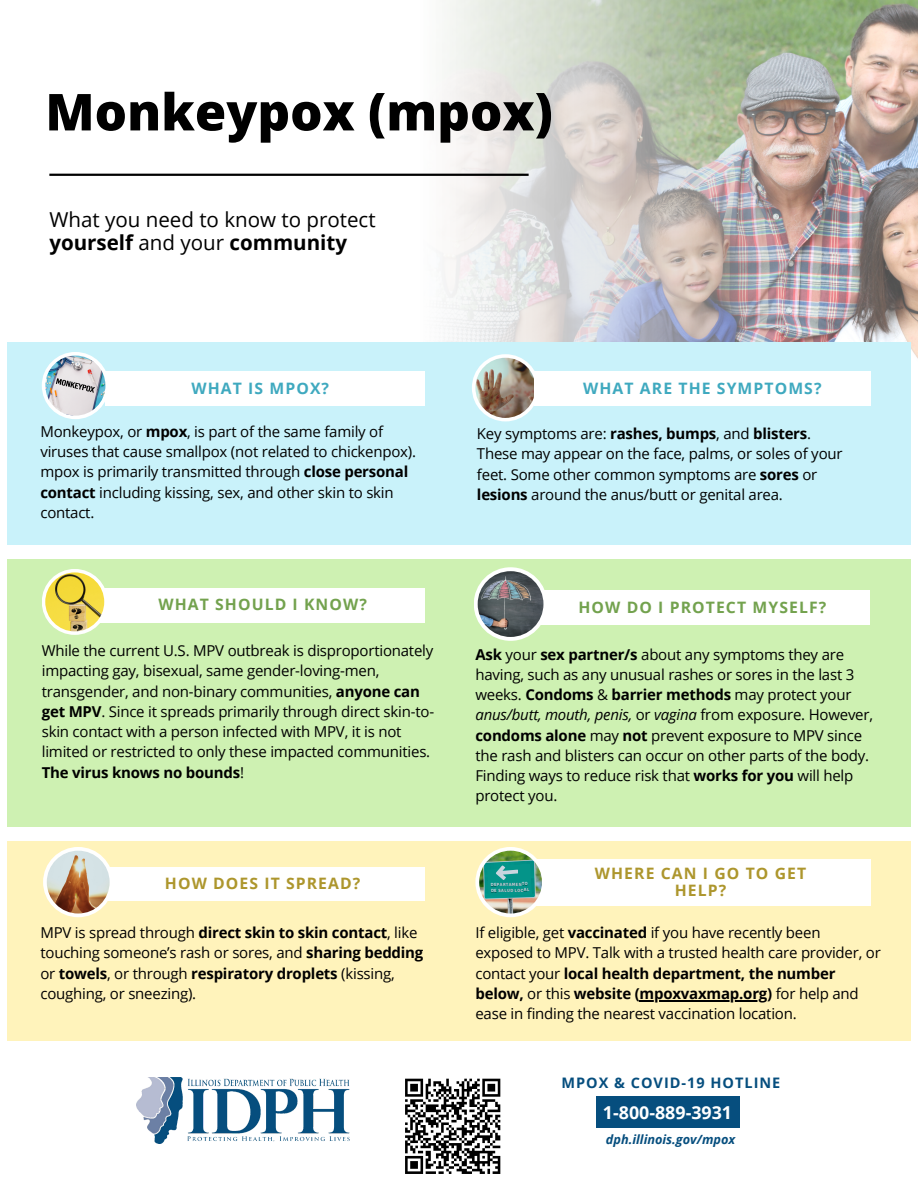
<style>
.page{position:relative;width:918px;height:1188px;background:#fff}
.page>*{position:absolute;margin:0;border:0;box-sizing:border-box;transform-origin:0 0}
.t1{font:800 51px "Open Sans";color:#000}
.t2{font:20.55px/23.7px "Open Sans";color:#000}
.t3{font:700 17.85px "Open Sans";color:#fff}
.t4{font:700 15.75px/16.8px "Open Sans";letter-spacing:.07em;color:#ad962d;text-align:center}
.t5{font:700 15.75px "Open Sans";letter-spacing:.07em;color:#73a24e}
.t6{font:700 15.75px "Open Sans";letter-spacing:.07em;color:#3fa9bf}
.t7{font:15px/20.2px "Open Sans";letter-spacing:-.015em;color:#000}
.t8{font:700 14.55px "Open Sans";letter-spacing:.07em;color:#064e7e}
.t9{font:italic 700 12.75px "Open Sans";color:#064e7e}
.t10{font:700 4.5px "Signika";color:#cad5de}
.s1{font-weight:700}
.s2{font-style:italic}
</style>
<div class="page">
<img style="left:806px;top:0;width:112px;height:376px">
<img style="left:378px;top:0;width:428px;height:343px">
<div style="left:8px;top:841px;width:902px;height:200px;background:#fff3bb"></div>
<div style="left:43px;top:847px;width:70px;height:70px;background:#fff;border-radius:50%"></div>
<div style="left:94px;top:867px;width:331px;height:34px;background:#fff"></div>
<img style="left:47px;top:851px;width:63px;height:63px;border-radius:50%">
<hr style="left:640px;top:1000px;width:127px;height:1px;background:#000">
<div style="left:531px;top:859px;width:339px;height:46px;background:#fff"></div>
<svg style="left:475px;top:847px;width:71px;height:70px"></svg>
<img style="left:479px;top:851px;width:63px;height:62px;border-radius:50%">
<svg style="left:487px;top:864px;width:45px;height:32px"></svg>
<div style="left:8px;top:343px;width:902px;height:202px;background:#c9f2fa"></div>
<div style="left:105px;top:372px;width:320px;height:34px;background:#fff"></div>
<div style="left:42px;top:352px;width:67px;height:67px;background:#fff;border-radius:50%"></div>
<img style="left:45px;top:356px;width:60px;height:60px;border-radius:50%">
<div style="left:472px;top:354px;width:67px;height:67px;background:#fff;border-radius:50%"></div>
<img style="left:475px;top:358px;width:61px;height:60px;border-radius:50%">
<div style="left:534px;top:372px;width:336px;height:34px;background:#fff"></div>
<div style="left:8px;top:559px;width:902px;height:267px;background:#cef1b2"></div>
<div style="left:100px;top:588px;width:325px;height:34px;background:#fff"></div>
<svg style="left:42px;top:569px;width:66px;height:66px"></svg>
<img style="left:45px;top:572px;width:59px;height:59px;border-radius:50%">
<div style="left:523px;top:590px;width:347px;height:35px;background:#fff"></div>
<svg style="left:474px;top:567px;width:73px;height:74px"></svg>
<img style="left:478px;top:571px;width:65px;height:66px;border-radius:50%">
<img style="left:137px;top:1077px;width:213px;height:67px">
<div style="left:596px;top:1096px;width:144px;height:32px;background:#064e7e"></div>
<hr style="left:49px;top:174px;width:480px;height:2px;background:#000">
<svg style="left:405px;top:1078px;width:96px;height:96px"></svg>
<p class="t1" style="left:45px;top:76px;width:509px">Monkeypox (mpox)</p>
<p class="t2" style="left:49px;top:207px;width:328px">What you need to know to protect <span class="s1">yourself</span> and your <span class="s1">community</span></p>
<p class="t6" style="left:191px;top:377px;width:139px">WHAT IS MPOX?</p>
<p class="t6" style="left:583px;top:377px;width:240px">WHAT ARE THE SYMPTOMS?</p>
<p class="t7" style="left:40px;top:421px;width:377px">Monkeypox, or <span class="s1">mpox</span>, is part of the same family of viruses that cause smallpox (not related to chickenpox). mpox is primarily transmitted through <span class="s1">close personal contact</span> including kissing, sex, and other skin to skin contact.</p>
<p class="t7" style="left:477px;top:423px;width:336px">Key symptoms are: <span class="s1">rashes, bumps</span>, and <span class="s1">blisters</span>.</p>
<p class="t7" style="left:477px;top:443px;width:367px">These may appear on the face, palms, or soles of your feet. Some other common symptoms are <span class="s1">sores</span> or <span class="s1">lesions</span> around the anus/butt or genital area.</p>
<p class="t5" style="left:158px;top:593px;width:210px">WHAT SHOULD I KNOW?</p>
<p class="t5" style="left:579px;top:596px;width:249px">HOW DO I PROTECT MYSELF?</p>
<p class="t7" style="left:42px;top:640px;width:394px">While the current U.S. MPV outbreak is disproportionately impacting gay, bisexual, same gender-loving-men, transgender, and non-binary communities, <span class="s1">anyone can get MPV</span>. Since it spreads primarily through direct skin-to&shy;skin contact with a person infected with MPV, it is not limited or restricted to only these impacted communities.<br><span class="s1">The virus knows no bounds</span>!</p>
<p class="t7" style="left:475px;top:644px;width:399px"><span class="s1">Ask</span> your <span class="s1">sex partner/s</span> about any symptoms they are having, such as any unusual rashes or sores in the last 3 weeks. <span class="s1">Condoms</span> &amp; <span class="s1">barrier methods</span> may protect your <span class="s2">anus/butt, mouth, penis,</span> or <span class="s2">vagina</span> from exposure. However, <span class="s1">condoms alone</span> may <span class="s1">not</span> prevent exposure to MPV since the rash and blisters can occur on other parts of the body.<br>Finding ways to reduce risk that <span class="s1">works for you</span> will help protect you.</p>
<p class="t4" style="left:165px;top:875px;width:197px">HOW DOES IT SPREAD?</p>
<p class="t7" style="left:40px;top:922px;width:384px">MPV is spread through <span class="s1">direct skin to skin contact</span>, like touching someone’s rash or sores, and <span class="s1">sharing bedding </span>or <span class="s1">towels</span>, or through <span class="s1">respiratory droplets</span> (kissing, coughing, or sneezing).</p>
<p class="t10" style="left:491px;top:882px;width:38px;rotate:-2deg">DEPARTAMENTO</p>
<p class="t10" style="left:491px;top:888px;width:40px;rotate:-2deg">DE SALUD LOCAL</p>
<p class="t4" style="left:595px;top:864px;width:213px">WHERE CAN I GO TO GET<br>HELP?</p>
<p class="t7" style="left:475px;top:922px;width:407px">If eligible, get <span class="s1">vaccinated</span> if you have recently been exposed to MPV. Talk with a trusted health care provider, or contact your <span class="s1">local health department, the number below,</span> or this <span class="s1">website (mpoxvaxmap.org)</span> for help and ease in finding the nearest vaccination location.</p>
<p class="t8" style="left:562px;top:1072px;width:220px">MPOX &amp; COVID-19 HOTLINE</p>
<p class="t3" style="left:603px;top:1100px;width:131px">1-800-889-3931</p>
<p class="t9" style="left:606px;top:1131px;width:131px">dph.illinois.gov/mpox</p>
</div>
